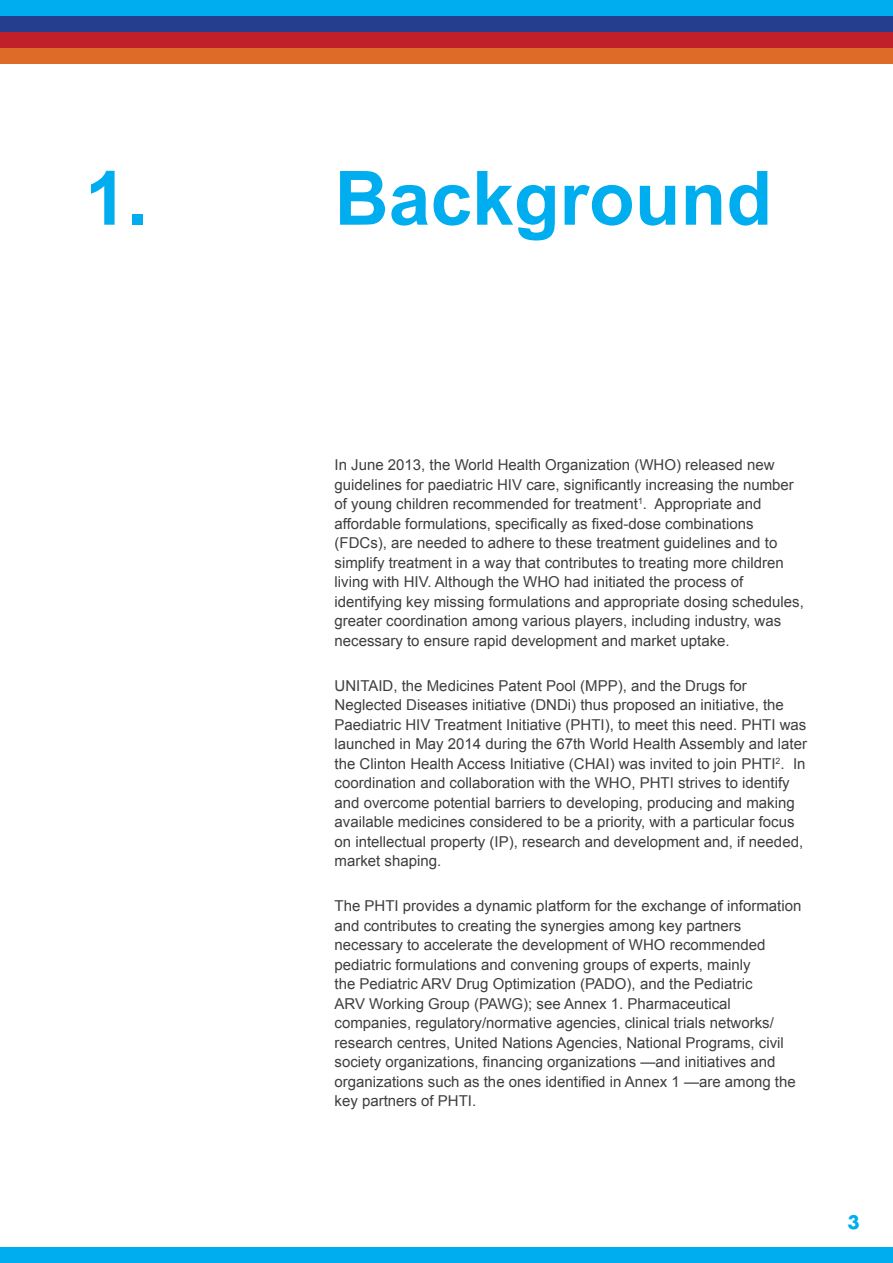
<style>
.page{position:relative;width:893px;height:1263px;background:#fff}
.page>*{position:absolute;margin:0;border:0;box-sizing:border-box;transform-origin:0 0}
.Cover_title{font:700 75px "Arial";color:#00aeef}
.t1{font:700 18px "Futura";color:#00aeef}
.Cover_title-2{font:15px/19.5px "Arial";color:#3e3e3f}
</style>
<div class="page">
<div style="left:0;top:0;width:893px;height:16px;background:#00aeef"></div>
<div style="left:0;top:1247px;width:893px;height:16px;background:#00aeef"></div>
<div style="left:0;top:48px;width:893px;height:16px;background:#de6b27"></div>
<div style="left:0;top:16px;width:893px;height:16px;background:#253f8e"></div>
<div style="left:0;top:32px;width:893px;height:16px;background:#c02029"></div>
<p class="Cover_title" style="left:85px;top:149px;width:64px">1.</p>
<p class="Cover_title" style="left:335px;top:149px;width:439px">Background</p>
<p class="Cover_title-2" style="left:335px;top:455px;width:471px">In June 2013, the World Health Organization (WHO) released new guidelines for paediatric HIV care, significantly increasing the number of young children recommended for treatment<sup>1</sup>. Appropriate and affordable formulations, specifically as fixed-dose combinations (FDCs), are needed to adhere to these treatment guidelines and to simplify treatment in a way that contributes to treating more children living with HIV. Although the WHO had initiated the process of identifying key missing formulations and appropriate dosing schedules, greater coordination among various players, including industry, was necessary to ensure rapid development and market uptake.</p>
<p class="Cover_title-2" style="left:335px;top:676px;width:474px">UNITAID, the Medicines Patent Pool (MPP), and the Drugs for Neglected Diseases initiative (DNDi) thus proposed an initiative, the Paediatric HIV Treatment Initiative (PHTI), to meet this need. PHTI was launched in May 2014 during the 67th World Health Assembly and later the Clinton Health Access Initiative (CHAI) was invited to join PHTI<sup>2</sup>. In coordination and collaboration with the WHO, PHTI strives to identify and overcome potential barriers to developing, producing and making available medicines considered to be a priority, with a particular focus on intellectual property (IP), research and development and, if needed, market shaping.</p>
<p class="Cover_title-2" style="left:335px;top:896px;width:468px">The PHTI provides a dynamic platform for the exchange of information and contributes to creating the synergies among key partners necessary to accelerate the development of WHO recommended pediatric formulations and convening groups of experts, mainly<br>the Pediatric ARV Drug Optimization (PADO), and the Pediatric<br>ARV Working Group (PAWG); see Annex 1. Pharmaceutical companies, regulatory/normative agencies, clinical trials networks/ research centres, United Nations Agencies, National Programs, civil society organizations, financing organizations —and initiatives and organizations such as the ones identified in Annex 1 —are among the key partners of PHTI.</p>
<p class="t1" style="left:847px;top:1209px;width:14px">3</p>
</div>
